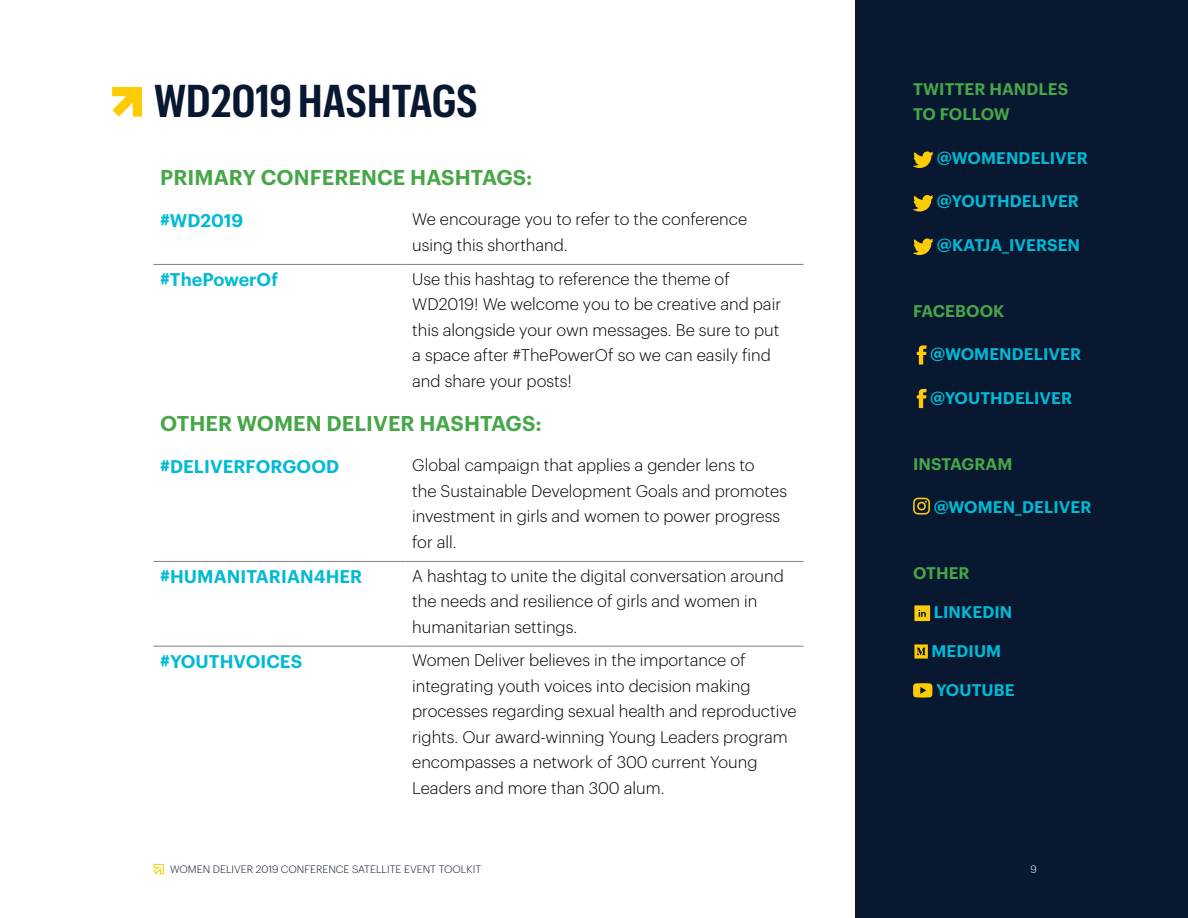
<style>
.page{position:relative;width:1188px;height:918px;background:#fff}
.page>*{position:absolute;margin:0;border:0;box-sizing:border-box;transform-origin:0 0}
.t1{font:600 45px "Graphik Cond";color:#091831}
.t2{font:600 21px "Graphik";letter-spacing:.005em;color:#46a748}
.t3{font:600 18px "Graphik";letter-spacing:.005em;color:#00bad5}
.t4{font:300 16.5px/25.5px "Graphik";color:#000}
.t5{font:600 16.5px "Graphik";letter-spacing:.005em;color:#00bad5}
.t6{font:600 16.5px/25.5px "Graphik";letter-spacing:.005em;color:#46a748}
.t7{font:300 10.5px "Graphik";color:#091831}
.t8{font:300 10.5px "Graphik";color:#fff}
</style>
<div class="page">
<svg style="left:153px;top:864px;width:11px;height:11px"></svg>
<hr style="left:153px;top:264px;width:252px;height:1px;background:#808285">
<hr style="left:405px;top:264px;width:399px;height:1px;background:#808285">
<hr style="left:153px;top:561px;width:252px;height:1px;background:#808285">
<hr style="left:405px;top:561px;width:399px;height:1px;background:#808285">
<hr style="left:153px;top:646px;width:252px;height:1px;background:#808285">
<hr style="left:405px;top:646px;width:399px;height:1px;background:#808285">
<div style="left:855px;top:0;width:333px;height:918px;background:#091831"></div>
<svg style="left:112px;top:87px;width:30px;height:30px"></svg>
<svg style="left:913px;top:151px;width:20px;height:17px"></svg>
<svg style="left:913px;top:195px;width:20px;height:17px"></svg>
<svg style="left:913px;top:238px;width:20px;height:17px"></svg>
<svg style="left:917px;top:345px;width:10px;height:20px"></svg>
<svg style="left:917px;top:389px;width:10px;height:19px"></svg>
<svg style="left:913px;top:498px;width:17px;height:17px"></svg>
<svg style="left:914px;top:605px;width:16px;height:16px"></svg>
<svg style="left:914px;top:644px;width:14px;height:15px"></svg>
<svg style="left:913px;top:683px;width:19px;height:15px"></svg>
<h1 class="t1" style="left:154px;top:69px;width:325px">WD2019 HASHTAGS</h1>
<p class="t2" style="left:160px;top:161px;width:374px">PRIMARY CONFERENCE HASHTAGS:</p>
<p class="t3" style="left:160px;top:206px;width:85px">#WD2019</p>
<p class="t4" style="left:412px;top:205px;width:337px">We encourage you to refer to the conference using this shorthand.</p>
<p class="t3" style="left:160px;top:266px;width:119px">#ThePowerOf</p>
<p class="t4" style="left:412px;top:265px;width:370px">Use this hashtag to reference the theme of WD2019! We welcome you to be creative and pair this alongside your own messages. Be sure to put a space after #ThePowerOf so we can easily find and share your posts!</p>
<p class="t2" style="left:160px;top:407px;width:383px">OTHER WOMEN DELIVER HASHTAGS:</p>
<p class="t3" style="left:160px;top:452px;width:181px">#DELIVERFORGOOD</p>
<p class="t4" style="left:412px;top:451px;width:376px">Global campaign that applies a gender lens to<br>the Sustainable Development Goals and promotes investment in girls and women to power progress for all.</p>
<p class="t3" style="left:160px;top:563px;width:204px">#HUMANITARIAN4HER</p>
<p class="t4" style="left:412px;top:562px;width:373px">A hashtag to unite the digital conversation around the needs and resilience of girls and women in humanitarian settings.</p>
<p class="t3" style="left:160px;top:647px;width:144px">#YOUTHVOICES</p>
<p class="t4" style="left:412px;top:646px;width:386px">Women Deliver believes in the importance of integrating youth voices into decision making processes regarding sexual health and reproductive rights. Our award-winning Young Leaders program encompasses a network of 300 current Young Leaders and more than 300 alum.</p>
<p class="t7" style="left:170px;top:861px;width:313px">WOMEN DELIVER 2019 CONFERENCE SATELLITE EVENT TOOLKIT</p>
<p class="t6" style="left:913px;top:74px;width:157px">TWITTER HANDLES<br>TO FOLLOW</p>
<p class="t5" style="left:937px;top:145px;width:152px">@WOMENDELIVER</p>
<p class="t5" style="left:937px;top:188px;width:144px">@YOUTHDELIVER</p>
<p class="t5" style="left:937px;top:232px;width:145px">@KATJA_IVERSEN</p>
<p class="t6" style="left:913px;top:296px;width:93px">FACEBOOK</p>
<p class="t5" style="left:930px;top:341px;width:152px">@WOMENDELIVER</p>
<p class="t5" style="left:930px;top:385px;width:144px">@YOUTHDELIVER</p>
<p class="t6" style="left:913px;top:449px;width:101px">INSTAGRAM</p>
<p class="t5" style="left:934px;top:494px;width:159px">@WOMEN_DELIVER</p>
<p class="t6" style="left:913px;top:559px;width:58px">OTHER</p>
<p class="t5" style="left:934px;top:599px;width:80px">LINKEDIN</p>
<p class="t5" style="left:932px;top:638px;width:71px">MEDIUM</p>
<p class="t5" style="left:936px;top:677px;width:80px">YOUTUBE</p>
<p class="t8" style="left:1031px;top:861px;width:8px">9</p>
</div>
